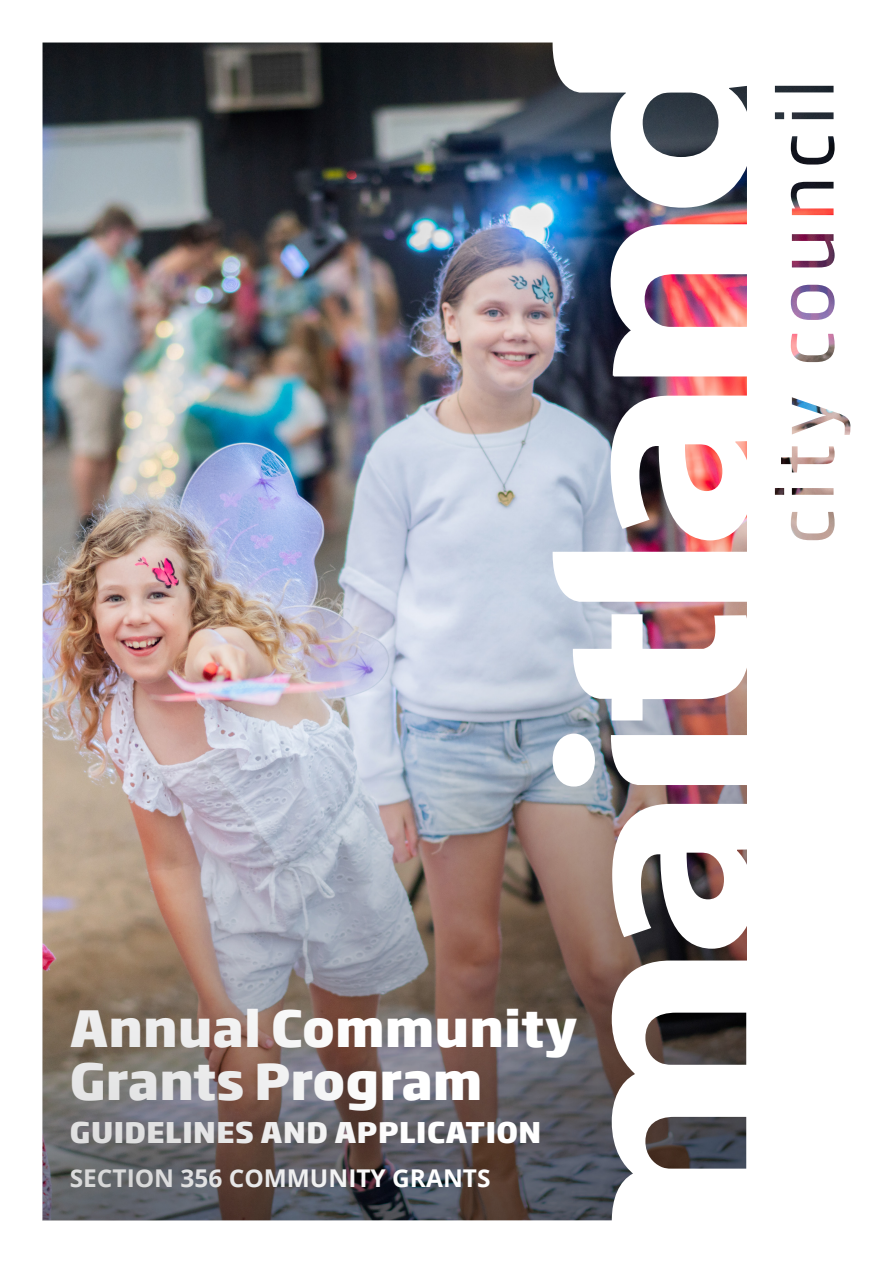
<style>
.page{position:relative;width:893px;height:1263px;background:#fff}
.page>*{position:absolute;margin:0;border:0;box-sizing:border-box;transform-origin:0 0}
.t1{font:800 48.9px/52.3px "Soho Gothic Std";color:#fff}
.t2{font:800 27.9px "Soho Gothic Std";letter-spacing:.015em;color:#fff}
.t3{font:700 24.45px "Open Sans";color:#fff}
</style>
<div class="page">
<img style="left:43px;top:43px;width:792px;height:1177px">
<img style="left:43px;top:865px;width:565px;height:355px">
<p class="t1" style="left:70px;top:1003px;width:509px">Annual Community<br>Grants Program</p>
<p class="t2" style="left:70px;top:1114px;width:473px">GUIDELINES AND APPLICATION</p>
<p class="t3" style="left:70px;top:1161px;width:422px">SECTION 356 COMMUNITY GRANTS</p>
</div>
